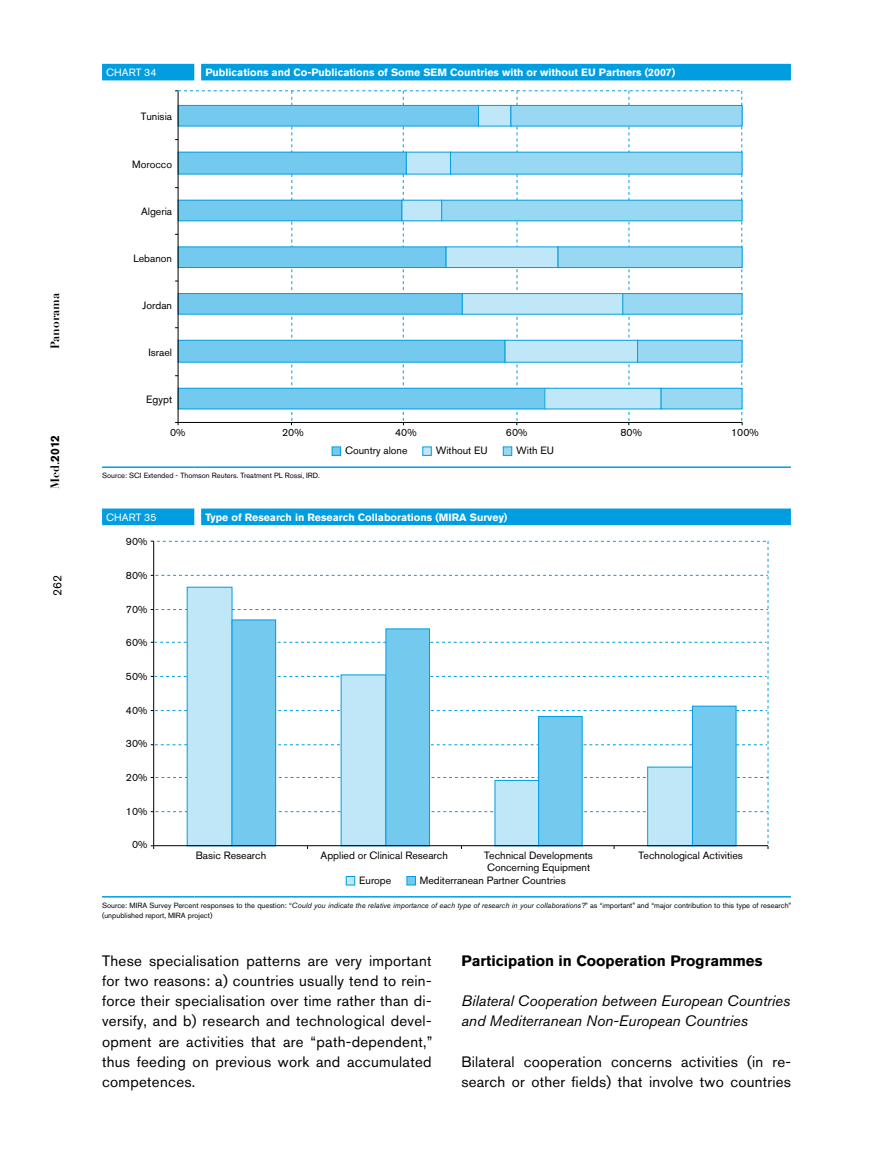
<style>
.page{position:relative;width:893px;height:1149px;background:#fff}
.page>*{position:absolute;margin:0;border:0;box-sizing:border-box;transform-origin:0 0}
.t1{font:15px/20.2px "Akzidenz Grotesk BQ";letter-spacing:.015em;color:#000;text-align:justify}
.t2{font:italic 15px/20.1px "Akzidenz Grotesk BQ";color:#000}
.t3{font:700 15px "Akzidenz Grotesk BQ";color:#000}
.t4{font:700 12px "Didot LH";color:#000}
.t5{font:12px "Akzidenz Grotesk BQ";color:#000}
.t6{font:10.5px/12px "Akzidenz Grotesk BQ";color:#000}
.t7{font:700 10.5px "Akzidenz Grotesk BQ";color:#fff}
.t8{font:10.5px "Akzidenz Grotesk BQ";color:#fff}
.t9{font:7.5px/10.5px "Akzidenz Grotesk BQ";color:#000}
.s1{font-family:"Akzidenz Grotesk BQ"}
.s2{font-style:italic}
</style>
<div class="page">
<div style="left:102px;top:64px;width:689px;height:16px;background:#009ee0"></div>
<hr style="left:102px;top:466px;width:92px;height:2px;background:#009ee0">
<svg style="left:194px;top:466px;width:7px;height:2px"></svg>
<hr style="left:201px;top:466px;width:590px;height:2px;background:#009ee0">
<svg style="left:175px;top:90px;width:568px;height:335px"></svg>
<div style="left:178px;top:388px;width:367px;height:21px;background:#73caee"></div>
<div style="left:178px;top:388px;width:367px;height:21px;border:1px solid #009ee0"></div>
<div style="left:178px;top:340px;width:327px;height:22px;background:#73caee"></div>
<div style="left:178px;top:340px;width:327px;height:22px;border:1px solid #009ee0"></div>
<div style="left:178px;top:293px;width:284px;height:21px;background:#73caee"></div>
<div style="left:178px;top:293px;width:285px;height:21px;border:1px solid #009ee0"></div>
<div style="left:178px;top:247px;width:268px;height:20px;background:#73caee"></div>
<div style="left:178px;top:246px;width:268px;height:22px;border:1px solid #009ee0"></div>
<div style="left:178px;top:200px;width:224px;height:21px;background:#73caee"></div>
<div style="left:178px;top:200px;width:224px;height:21px;border:1px solid #009ee0"></div>
<div style="left:178px;top:152px;width:228px;height:22px;background:#73caee"></div>
<div style="left:178px;top:152px;width:229px;height:22px;border:1px solid #009ee0"></div>
<div style="left:178px;top:105px;width:301px;height:21px;background:#73caee"></div>
<div style="left:178px;top:105px;width:301px;height:21px;border:1px solid #009ee0"></div>
<div style="left:545px;top:388px;width:116px;height:21px;background:#bfe7f7"></div>
<div style="left:544px;top:388px;width:117px;height:21px;border:1px solid #009ee0"></div>
<div style="left:505px;top:340px;width:133px;height:22px;background:#bfe7f7"></div>
<div style="left:505px;top:340px;width:133px;height:22px;border:1px solid #009ee0"></div>
<div style="left:462px;top:293px;width:161px;height:21px;background:#bfe7f7"></div>
<div style="left:462px;top:293px;width:161px;height:21px;border:1px solid #009ee0"></div>
<div style="left:446px;top:247px;width:112px;height:20px;background:#bfe7f7"></div>
<div style="left:446px;top:246px;width:112px;height:22px;border:1px solid #009ee0"></div>
<div style="left:402px;top:200px;width:40px;height:21px;background:#bfe7f7"></div>
<div style="left:406px;top:152px;width:44px;height:22px;background:#bfe7f7"></div>
<div style="left:479px;top:105px;width:32px;height:21px;background:#bfe7f7"></div>
<div style="left:478px;top:105px;width:33px;height:21px;border:1px solid #009ee0"></div>
<div style="left:661px;top:388px;width:81px;height:21px;background:#99d8f3"></div>
<div style="left:661px;top:388px;width:81px;height:21px;border:1px solid #009ee0"></div>
<div style="left:638px;top:340px;width:104px;height:22px;background:#99d8f3"></div>
<div style="left:637px;top:340px;width:105px;height:22px;border:1px solid #009ee0"></div>
<div style="left:623px;top:293px;width:119px;height:21px;background:#99d8f3"></div>
<div style="left:622px;top:293px;width:120px;height:21px;border:1px solid #009ee0"></div>
<div style="left:558px;top:247px;width:184px;height:20px;background:#99d8f3"></div>
<div style="left:558px;top:246px;width:184px;height:22px;border:1px solid #009ee0"></div>
<div style="left:442px;top:200px;width:300px;height:21px;background:#99d8f3"></div>
<div style="left:441px;top:200px;width:301px;height:21px;border:1px solid #009ee0"></div>
<div style="left:450px;top:152px;width:292px;height:22px;background:#99d8f3"></div>
<div style="left:450px;top:152px;width:292px;height:22px;border:1px solid #009ee0"></div>
<div style="left:511px;top:105px;width:231px;height:21px;background:#99d8f3"></div>
<div style="left:510px;top:105px;width:232px;height:21px;border:1px solid #009ee0"></div>
<hr style="left:178px;top:91px;width:1px;height:332px;background:#000">
<div style="left:332px;top:447px;width:9px;height:8px;background:#73caee"></div>
<div style="left:332px;top:446px;width:9px;height:9px;border:1px solid #009ee0"></div>
<div style="left:423px;top:447px;width:8px;height:8px;background:#bfe7f7"></div>
<div style="left:503px;top:447px;width:9px;height:8px;background:#99d8f3"></div>
<div style="left:503px;top:446px;width:9px;height:9px;border:1px solid #009ee0"></div>
<svg style="left:102px;top:508px;width:689px;height:17px;background:#0aa1e1"></svg>
<hr style="left:102px;top:895px;width:92px;height:2px;background:#009ee0">
<hr style="left:201px;top:895px;width:590px;height:2px;background:#009ee0">
<svg style="left:151px;top:540px;width:618px;height:308px"></svg>
<div style="left:187px;top:587px;width:45px;height:258px;background:#bfe7f7"></div>
<div style="left:187px;top:586px;width:45px;height:260px;border:1px solid #009ee0"></div>
<div style="left:341px;top:674px;width:45px;height:171px;background:#bfe7f7"></div>
<div style="left:495px;top:780px;width:44px;height:65px;background:#bfe7f7"></div>
<div style="left:648px;top:766px;width:44px;height:79px;background:#bfe7f7"></div>
<div style="left:647px;top:766px;width:46px;height:80px;border:1px solid #009ee0"></div>
<div style="left:232px;top:619px;width:44px;height:226px;background:#73caee"></div>
<div style="left:232px;top:619px;width:44px;height:227px;border:1px solid #009ee0"></div>
<div style="left:386px;top:628px;width:43px;height:217px;background:#73caee"></div>
<div style="left:385px;top:628px;width:45px;height:218px;border:1px solid #009ee0"></div>
<div style="left:539px;top:716px;width:43px;height:129px;background:#73caee"></div>
<div style="left:538px;top:716px;width:45px;height:130px;border:1px solid #009ee0"></div>
<div style="left:692px;top:706px;width:44px;height:139px;background:#73caee"></div>
<div style="left:692px;top:705px;width:44px;height:141px;border:1px solid #009ee0"></div>
<hr style="left:154px;top:845px;width:614px;height:1px;background:#000">
<div style="left:346px;top:876px;width:9px;height:8px;background:#bfe7f7"></div>
<div style="left:346px;top:875px;width:9px;height:10px;border:1px solid #009ee0"></div>
<div style="left:407px;top:876px;width:8px;height:8px;background:#73caee"></div>
<div style="left:407px;top:875px;width:9px;height:10px;border:1px solid #009ee0"></div>
<p class="t4" style="left:48px;top:349px;width:58px;rotate:-90deg">Panorama</p>
<p class="t4" style="left:48px;top:489px;width:56px;rotate:-90deg">Med.<span class="s1">2012</span></p>
<p class="t5" style="left:50px;top:595px;width:22px;rotate:-90deg">262</p>
<p class="t8" style="left:106px;top:66px;width:52px">CHART 34</p>
<p class="t7" style="left:205px;top:66px;width:471px">Publications and Co-Publications of Some SEM Countries with or without EU Partners (2007)</p>
<p class="t6" style="left:141px;top:111px;width:33px">Tunisia</p>
<p class="t6" style="left:132px;top:158px;width:41px">Morocco</p>
<p class="t6" style="left:141px;top:205px;width:33px">Algeria</p>
<p class="t6" style="left:133px;top:252px;width:40px">Lebanon</p>
<p class="t6" style="left:143px;top:299px;width:31px">Jordan</p>
<p class="t6" style="left:148px;top:346px;width:25px">Israel</p>
<p class="t6" style="left:146px;top:393px;width:27px">Egypt</p>
<p class="t6" style="left:170px;top:426px;width:17px">0%</p>
<p class="t6" style="left:282px;top:426px;width:23px">20%</p>
<p class="t6" style="left:395px;top:426px;width:23px">40%</p>
<p class="t6" style="left:506px;top:426px;width:23px">60%</p>
<p class="t6" style="left:620px;top:426px;width:23px">80%</p>
<p class="t6" style="left:731px;top:426px;width:29px">100%</p>
<p class="t6" style="left:345px;top:444px;width:64px">Country alone</p>
<p class="t6" style="left:436px;top:444px;width:54px">Without EU</p>
<p class="t6" style="left:516px;top:444px;width:39px">With EU</p>
<p class="t9" style="left:102px;top:470px;width:219px">Source: SCI Extended - Thomson Reuters. Treatment PL Rossi, IRD.</p>
<p class="t8" style="left:106px;top:511px;width:52px">CHART 35</p>
<p class="t7" style="left:205px;top:511px;width:304px">Type of Research in Research Collaborations (MIRA Survey)</p>
<p class="t6" style="left:126px;top:535px;width:23px">90%</p>
<p class="t6" style="left:126px;top:569px;width:23px">80%</p>
<p class="t6" style="left:126px;top:602px;width:23px">70%</p>
<p class="t6" style="left:126px;top:636px;width:23px">60%</p>
<p class="t6" style="left:126px;top:670px;width:23px">50%</p>
<p class="t6" style="left:126px;top:703px;width:23px">40%</p>
<p class="t6" style="left:126px;top:737px;width:23px">30%</p>
<p class="t6" style="left:126px;top:770px;width:23px">20%</p>
<p class="t6" style="left:126px;top:804px;width:23px">10%</p>
<p class="t6" style="left:132px;top:838px;width:17px">0%</p>
<p class="t6" style="left:196px;top:849px;width:72px">Basic Research</p>
<p class="t6" style="left:321px;top:849px;width:129px">Applied or Clinical Research</p>
<p class="t6" style="left:484px;top:849px;width:110px">Technical Developments<br>Concerning Equipment</p>
<p class="t6" style="left:639px;top:849px;width:106px">Technological Activities</p>
<p class="t6" style="left:359px;top:874px;width:34px">Europe</p>
<p class="t6" style="left:420px;top:874px;width:147px">Mediterranean Partner Countries</p>
<p class="t9" style="left:102px;top:899px;width:691px">Source: MIRA Survey Percent responses to the question: “<span class="s2">Could you indicate the relative importance of each type of research in your collaborations?</span>” as “important” and “major contribution to this type of research” (unpublished report, MIRA project)</p>
<p class="t1" style="left:102px;top:950px;width:332px">These specialisation patterns are very important for two reasons: a) countries usually tend to rein&shy;force their specialisation over time rather than di&shy;versify, and b) research and technological devel&shy;opment are activities that are “path-dependent,” thus feeding on previous work and accumulated competences.</p>
<p class="t3" style="left:461px;top:951px;width:303px">Participation in Cooperation Programmes</p>
<p class="t2" style="left:461px;top:990px;width:330px">Bilateral Cooperation between European Countries and Mediterranean Non-European Countries</p>
<p class="t1" style="left:461px;top:1051px;width:331px">Bilateral cooperation concerns activities (in re&shy;search or other fields) that involve two countries</p>
</div>
